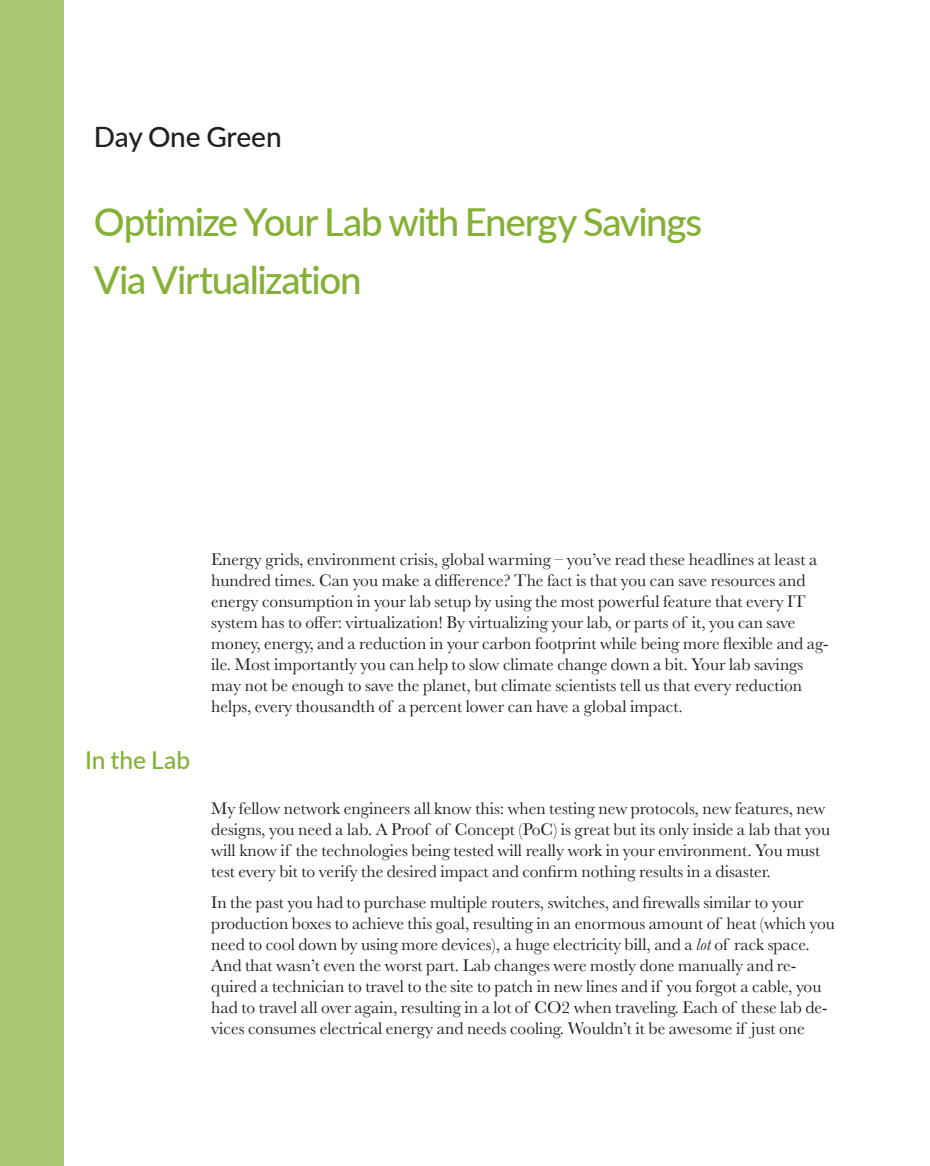
<style>
.page{position:relative;width:930px;height:1166px;background:#fff}
.page>*{position:absolute;margin:0;border:0;box-sizing:border-box;transform-origin:0 0}
.t1{font:500 38.5px/57.8px "Lato";letter-spacing:-.035em;color:#84b135}
.t2{font:500 28px "Lato";letter-spacing:-.01em;color:#231f20}
.t3{font:500 24.5px "Lato";color:#84b135}
.t4{font:17.5px/21px "Baskerville";color:#231f20}
.s1{font-style:italic}
</style>
<div class="page">
<div style="left:0;top:0;width:64px;height:1166px;background:#a9c871"></div>
<h2 class="t2" style="left:94px;top:116px;width:189px">Day One Green</h2>
<h1 class="t1" style="left:94px;top:191px;width:609px">Optimize Your Lab with Energy Savings<br>Via Virtualization</h1>
<h3 class="t3" style="left:85px;top:742px;width:106px">In the Lab</h3>
<p class="t4" style="left:211px;top:549px;width:619px">Energy grids, environment crisis, global warming – you’ve read these headlines at least a hundred times. Can you make a difference? The fact is that you can save resources and energy consumption in your lab setup by using the most powerful feature that every IT system has to offer: virtualization! By virtualizing your lab, or parts of it, you can save money, energy, and a reduction in your carbon footprint while being more flexible and ag&shy;ile. Most importantly you can help to slow climate change down a bit. Your lab savings may not be enough to save the planet, but climate scientists tell us that every reduction helps, every thousandth of a percent lower can have a global impact.</p>
<p class="t4" style="left:211px;top:798px;width:620px">My fellow network engineers all know this: when testing new protocols, new features, new designs, you need a lab. A Proof of Concept (PoC) is great but its only inside a lab that you will know if the technologies being tested will really work in your environment. You must test every bit to verify the desired impact and confirm nothing results in a disaster.</p>
<p class="t4" style="left:211px;top:892px;width:625px">In the past you had to purchase multiple routers, switches, and firewalls similar to your production boxes to achieve this goal, resulting in an enormous amount of heat (which you need to cool down by using more devices), a huge electricity bill, and a <span class="s1">lot</span> of rack space.<br>And that wasn’t even the worst part. Lab changes were mostly done manually and re&shy;quired a technician to travel to the site to patch in new lines and if you forgot a cable, you had to travel all over again, resulting in a lot of CO2 when traveling. Each of these lab de&shy;vices consumes electrical energy and needs cooling. Wouldn’t it be awesome if just one</p>
</div>
